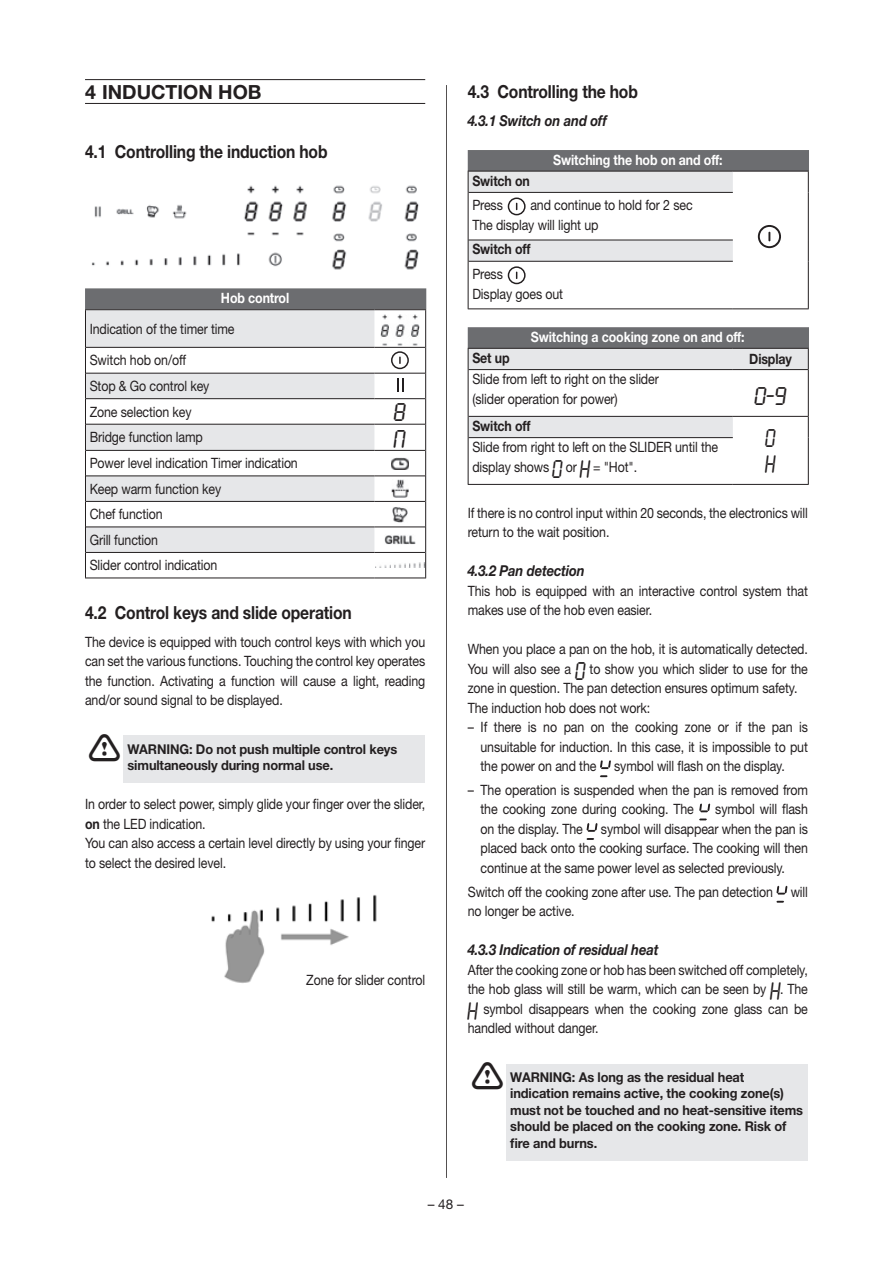
<style>
.page{position:relative;width:893px;height:1263px;background:#fff}
.page>*{position:absolute;margin:0;border:0;box-sizing:border-box;transform-origin:0 0}
.t1{font:22.5px "LCD Normal";color:#231f20}
.t2{font:22.5px/25.5px "LCD Normal";color:#231f20;scale:.87 1}
.t3{font:700 19.5px "Helvetica Neue LT Std";color:#231f20}
.t4{font:700 18px "Helvetica Neue LT Std";letter-spacing:-.01em;color:#231f20;scale:.87 1}
.t5{font:italic 700 15px "Helvetica Neue";letter-spacing:-.01em;color:#231f20;scale:.87 1}
.t6{font:14.25px/19.5px "Helvetica Neue LT Std";letter-spacing:-.01em;color:#231f20;scale:.87 1}
.t7{font:700 14.25px "Helvetica Neue LT Std";letter-spacing:-.01em;color:#fff;scale:.87 1}
.t8{font:700 14.25px "Helvetica Neue LT Std";letter-spacing:-.01em;color:#231f20;scale:.87 1}
.t9{font:700 13.5px/16.5px "Helvetica Neue LT Std";letter-spacing:-.01em;color:#231f20;scale:.95 1}
.t10{font:13.5px "Helvetica Neue LT Std";color:#231f20}
.s1{font-weight:700}
.s2{font-family:"LCD Normal";font-size:22.5px}
</style>
<div class="page">
<hr style="left:446px;top:85px;width:1px;height:1093px;background:#231f20">
<hr style="left:85px;top:79px;width:340px;height:1px;background:#231f20">
<hr style="left:85px;top:103px;width:340px;height:1px;background:#231f20">
<div style="left:85px;top:288px;width:341px;height:21px;background:#6c6d70"></div>
<div style="left:123px;top:736px;width:302px;height:47px;background:#e6e7e9"></div>
<img style="left:91px;top:185px;width:328px;height:85px">
<div style="left:86px;top:310px;width:289px;height:37px;background:#e6e7e9"></div>
<svg style="left:86px;top:372px;width:289px;height:206px;fill:#e6e7e9"></svg>
<hr style="left:86px;top:347px;width:289px;height:1px;background:#231f20">
<hr style="left:86px;top:373px;width:289px;height:1px;background:#231f20">
<hr style="left:86px;top:398px;width:289px;height:1px;background:#231f20">
<hr style="left:86px;top:424px;width:289px;height:1px;background:#231f20">
<hr style="left:86px;top:450px;width:289px;height:1px;background:#231f20">
<hr style="left:86px;top:476px;width:289px;height:1px;background:#231f20">
<hr style="left:86px;top:501px;width:289px;height:1px;background:#231f20">
<hr style="left:86px;top:527px;width:289px;height:1px;background:#231f20">
<hr style="left:86px;top:552px;width:289px;height:1px;background:#231f20">
<hr style="left:85px;top:578px;width:290px;height:1px;background:#231f20">
<hr style="left:85px;top:309px;width:290px;height:1px;background:#231f20">
<hr style="left:85px;top:310px;width:1px;height:37px;background:#231f20">
<hr style="left:375px;top:309px;width:51px;height:1px;background:#231f20">
<svg style="left:85px;top:347px;width:1px;height:231px"></svg>
<hr style="left:375px;top:578px;width:51px;height:1px;background:#231f20">
<svg style="left:375px;top:310px;width:51px;height:268px"></svg>
<img style="left:391px;top:458px;width:17px;height:12px">
<img style="left:391px;top:480px;width:18px;height:17px">
<img style="left:392px;top:506px;width:16px;height:16px">
<img style="left:384px;top:534px;width:32px;height:11px">
<img style="left:376px;top:563px;width:48px;height:4px">
<img style="left:211px;top:894px;width:166px;height:89px">
<div style="left:468px;top:150px;width:341px;height:21px;background:#6c6d70"></div>
<div style="left:468px;top:327px;width:341px;height:21px;background:#6c6d70"></div>
<div style="left:506px;top:1064px;width:302px;height:96px;background:#e6e7e9"></div>
<svg style="left:808px;top:172px;width:1px;height:20px"></svg>
<hr style="left:808px;top:192px;width:1px;height:48px;background:#231f20">
<svg style="left:808px;top:240px;width:1px;height:21px"></svg>
<hr style="left:468px;top:261px;width:1px;height:48px;background:#231f20">
<hr style="left:808px;top:261px;width:1px;height:48px;background:#231f20">
<hr style="left:733px;top:309px;width:76px;height:1px;background:#231f20">
<hr style="left:733px;top:171px;width:76px;height:1px;background:#231f20">
<hr style="left:468px;top:309px;width:265px;height:1px;background:#231f20">
<svg style="left:758px;top:225px;width:23px;height:23px"></svg>
<svg style="left:468px;top:171px;width:265px;height:113px"></svg>
<svg style="left:468px;top:349px;width:341px;height:89px"></svg>
<hr style="left:468px;top:438px;width:1px;height:46px;background:#231f20">
<hr style="left:808px;top:438px;width:1px;height:46px;background:#231f20">
<hr style="left:733px;top:484px;width:76px;height:1px;background:#231f20">
<hr style="left:468px;top:348px;width:265px;height:1px;background:#231f20">
<hr style="left:733px;top:348px;width:76px;height:1px;background:#231f20">
<hr style="left:468px;top:369px;width:265px;height:1px;background:#231f20">
<hr style="left:733px;top:369px;width:75px;height:1px;background:#231f20">
<hr style="left:468px;top:416px;width:265px;height:1px;background:#231f20">
<hr style="left:733px;top:416px;width:75px;height:1px;background:#231f20">
<hr style="left:468px;top:437px;width:265px;height:1px;background:#231f20">
<hr style="left:468px;top:484px;width:265px;height:1px;background:#231f20">
<svg style="left:600px;top:775px;width:8px;height:2px"></svg>
<svg style="left:600px;top:760px;width:11px;height:9px"></svg>
<svg style="left:699px;top:818px;width:8px;height:2px"></svg>
<svg style="left:699px;top:803px;width:11px;height:9px"></svg>
<svg style="left:586px;top:838px;width:8px;height:2px"></svg>
<svg style="left:587px;top:823px;width:10px;height:9px"></svg>
<svg style="left:776px;top:901px;width:8px;height:2px"></svg>
<svg style="left:776px;top:886px;width:11px;height:8px"></svg>
<h2 class="t3" style="left:85px;top:80px;width:178px">4 INDUCTION HOB</h2>
<p class="t4" style="left:85px;top:141px;width:280px">4.1 Controlling the induction hob</p>
<p class="t7" style="left:221px;top:289px;width:80px">Hob control</p>
<p class="t6" style="left:90px;top:319px;width:168px">Indication of the timer time</p>
<p class="t6" style="left:90px;top:347px;width:139px;line-height:25.7px">Switch hob on/off<br>Stop &amp; Go control key<br>Zone selection key</p>
<h1 class="t1" style="left:394px;top:400px;width:13px">8</h1>
<p class="t6" style="left:90px;top:427px;width:132px">Bridge function lamp</p>
<h1 class="t1" style="left:406px;top:451px;width:13px;rotate:-180deg">u</h1>
<p class="t6" style="left:90px;top:450px;width:241px;line-height:25.5px">Power level indication Timer indication<br>Keep warm function key<br>Chef function<br>Grill function<br>Slider control indication</p>
<p class="t4" style="left:85px;top:601px;width:308px">4.2 Control keys and slide operation</p>
<p class="t6" style="left:85px;top:632px;width:393px;text-align:justify">The device is equipped with touch control keys with which you can set the various functions. Touching the control key operates the function. Activating a function will cause a light, reading and/or sound signal to be displayed.</p>
<p class="t9" style="left:128px;top:741px;width:285px">WARNING: Do not push multiple control keys simultaneously during normal use.</p>
<p class="t6" style="left:85px;top:794px;width:392px">In order to select power, simply glide your finger over the slider, <span class="s1">on</span> the LED indication.<br>You can also access a certain level directly by using your finger to select the desired level.</p>
<p class="t6" style="left:306px;top:970px;width:138px">Zone for slider control</p>
<p class="t4" style="left:468px;top:80px;width:197px">4.3 Controlling the hob</p>
<p class="t5" style="left:468px;top:111px;width:162px">4.3.1 Switch on and off</p>
<p class="t7" style="left:553px;top:151px;width:196px">Switching the hob on and off:</p>
<p class="t8" style="left:472px;top:172px;width:68px">Switch on</p>
<p class="t6" style="left:472px;top:195px;width:37px">Press</p>
<p class="t6" style="left:472px;top:195px;width:255px;text-indent:58px">and continue to hold for 2 sec<br>The display will light up</p>
<p class="t8" style="left:472px;top:241px;width:68px">Switch off</p>
<p class="t6" style="left:472px;top:264px;width:106px">Press<br>Display goes out</p>
<p class="t7" style="left:531px;top:328px;width:247px">Switching a cooking zone on and off:</p>
<p class="t8" style="left:472px;top:349px;width:44px">Set up</p>
<p class="t8" style="left:749px;top:350px;width:50px">Display</p>
<p class="t6" style="left:472px;top:369px;width:216px">Slide from left to right on the slider (slider operation for power)</p>
<h1 class="t1" style="left:755px;top:384px;width:33px">0‐9</h1>
<p class="t8" style="left:472px;top:417px;width:68px">Switch off</p>
<h1 class="t2" style="left:766px;top:427px;width:13px">0<br>H</h1>
<p class="t6" style="left:472px;top:437px;width:284px">Slide from right to left on the SLIDER until the display shows <span class="s2">0</span> or <span class="s2">H</span> = "Hot".</p>
<p class="t6" style="left:468px;top:503px;width:393px">If there is no control input within 20 seconds, the electronics will return to the wait position.</p>
<p class="t5" style="left:468px;top:561px;width:136px">4.3.2 Pan detection</p>
<p class="t6" style="left:468px;top:581px;width:393px">This hob is equipped with an interactive control system that makes use of the hob even easier.</p>
<p class="t6" style="left:468px;top:639px;width:393px">When you place a pan on the hob, it is automatically detected.<br>You will also see a <span class="s2">0</span> to show you which slider to use for the zone in question. The pan detection ensures optimum safety.<br>The induction hob does not work:</p>
<p class="t6" style="left:480px;top:717px;width:378px;text-align:justify;text-indent:-13px">– If there is no pan on the cooking zone or if the pan is unsuitable for induction. In this case, it is impossible to put the power on and the symbol will flash on the display.</p>
<p class="t6" style="left:480px;top:780px;width:378px;text-indent:-13px">– The operation is suspended when the pan is removed from the cooking zone during cooking. The</p>
<p class="t6" style="left:715px;top:799px;width:108px">symbol will flash</p>
<p class="t6" style="left:480px;top:819px;width:119px">on the display. The</p>
<p class="t6" style="left:480px;top:819px;width:378px;text-align:justify;text-indent:120px">symbol will disappear when the pan is placed back onto the cooking surface. The cooking will then continue at the same power level as selected previously.</p>
<p class="t6" style="left:468px;top:882px;width:392px">Switch off the cooking zone after use. The pan detection will no longer be active.</p>
<p class="t5" style="left:468px;top:940px;width:221px">4.3.3 Indication of residual heat</p>
<p class="t6" style="left:468px;top:960px;width:392px;text-align:justify">After the cooking zone or hob has been switched off completely, the hob glass will still be warm, which can be seen by <span class="s2">H</span>. The <span class="s2">H</span> symbol disappears when the cooking zone glass can be handled without danger.</p>
<p class="t9" style="left:510px;top:1068px;width:310px">WARNING: As long as the residual heat indication remains active, the cooking zone(s) must not be touched and no heat-sensitive items should be placed on the cooking zone. Risk of fire and burns.</p>
<p class="t10" style="left:428px;top:1196px;width:38px">– 48 –</p>
</div>
